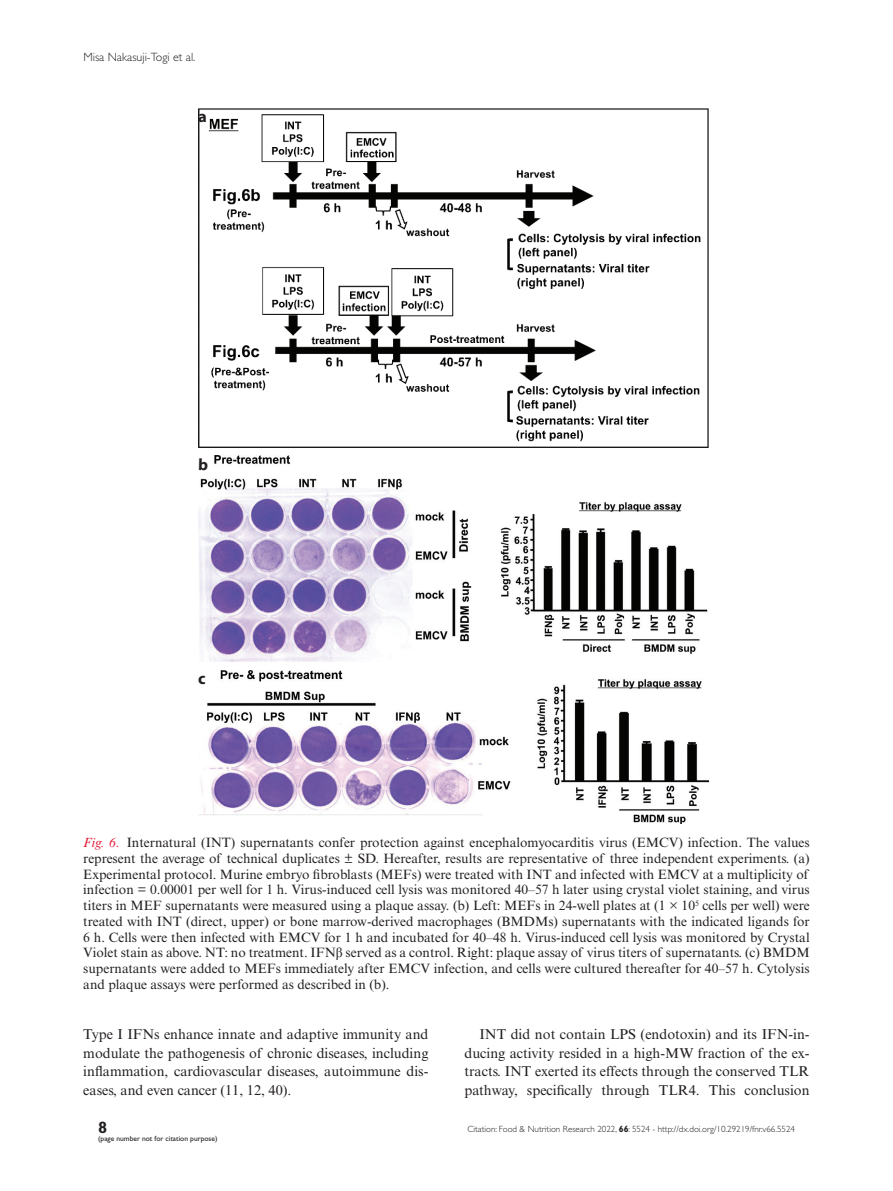
<style>
.page{position:relative;width:893px;height:1191px;background:#fff}
.page>*{position:absolute;margin:0;border:0;box-sizing:border-box;transform-origin:0 0}
.t1{font:700 16.5px "Myriad Pro";color:#231f20}
.t2{font:700 16.5px "Gill Sans Std";color:#231f20}
.TXI{font:14.25px/18.3px "Times New Roman MT Std";color:#231f20;text-align:justify}
.TX{font:14.25px/18.3px "Times New Roman MT Std";color:#231f20;text-align:justify}
.FC{font:13.5px/15.8px "Times New Roman MT Std";color:#231f20;text-align:justify}
.t3{font:300 12px "Gill Sans Std";color:#231f20}
.t4{font:300 9px "Gill Sans Std";color:#231f20}
.t5{font:7.5px "Gill Sans Std";color:#231f20}
.s1{font-style:italic;color:#e51836}
.s2{font-family:"Times New Roman"}
.s3{font-weight:700}
</style>
<div class="page">
<img style="left:198px;top:108px;width:510px;height:339px">
<img style="left:198px;top:456px;width:510px;height:205px">
<img style="left:198px;top:670px;width:510px;height:153px">
<svg style="left:199px;top:458px;width:9px;height:12px"></svg>
<p class="t3" style="left:83px;top:50px;width:113px">Misa Nakasuji-Togi et al.</p>
<p class="t1" style="left:198px;top:106px;width:10px">a</p>
<p class="t1" style="left:198px;top:667px;width:9px">c</p>
<p class="FC" style="left:83px;top:834px;width:728px"><span class="s1">Fig. 6.</span> Internatural (INT) supernatants confer protection against encephalomyocarditis virus (EMCV) infection. The values represent the average of technical duplicates ± SD. Hereafter, results are representative of three independent experiments. (a)<br>Experimental protocol. Murine embryo fibroblasts (MEFs) were treated with INT and infected with EMCV at a multiplicity of infection = 0.00001 per well for 1 h. Virus-induced cell lysis was monitored 40–57 h later using crystal violet staining, and virus titers in MEF supernatants were measured using a plaque assay. (b) Left: MEFs in 24-well plates at (1 × 10<sup>5</sup> cells per well) were treated with INT (direct, upper) or bone marrow-derived macrophages (BMDMs) supernatants with the indicated ligands for 6 h. Cells were then infected with EMCV for 1 h and incubated for 40–48 h. Virus-induced cell lysis was monitored by Crystal Violet stain as above. NT: no treatment. IFN<span class="s2">β</span> served as a control. Right: plaque assay of virus titers of supernatants. (c) BMDM supernatants were added to MEFs immediately after EMCV infection, and cells were cultured thereafter for 40–57 h. Cytolysis and plaque assays were performed as described in (b).</p>
<p class="TX" style="left:83px;top:1025px;width:347px">Type I IFNs enhance innate and adaptive immunity and modulate the pathogenesis of chronic diseases, including inflammation, cardiovascular diseases, autoimmune dis&shy;eases, and even cancer (11, 12, 40).</p>
<p class="TXI" style="left:464px;top:1025px;width:347px;text-indent:15px">INT did not contain LPS (endotoxin) and its IFN-in&shy;ducing activity resided in a high-MW fraction of the ex&shy;tracts. INT exerted its effects through the conserved TLR pathway, specifically through TLR4. This conclusion</p>
<p class="t2" style="left:98px;top:1117px;width:11px">8</p>
<p class="t4" style="left:467px;top:1124px;width:329px">Citation: Food &amp; Nutrition Research 2022, <span class="s3">66</span>: 5524 - http://dx.doi.org/10.29219/fnr.v66.5524</p>
<p class="t5" style="left:98px;top:1133px;width:121px">(page number not for citation purpose)</p>
</div>
